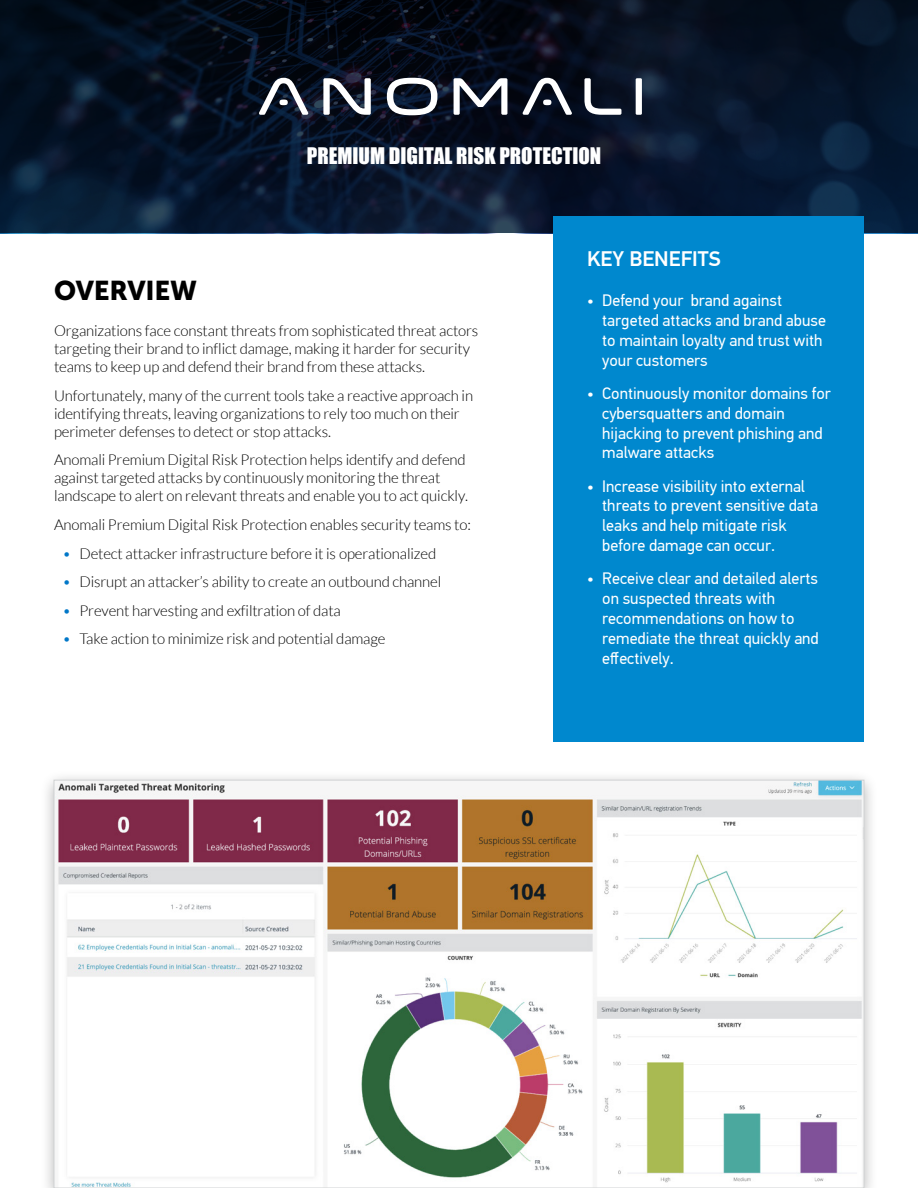
<style>
.page{position:relative;width:918px;height:1188px;background:#fff}
.page>*{position:absolute;margin:0;border:0;box-sizing:border-box;transform-origin:0 0}
.t1{font:27px "Museo Sans 900";letter-spacing:-.01em;color:#000}
.t2{font:21px "Impact";color:#fff}
.t3{font:500 21px "PF Din Text Pro";color:#fff}
.t4{font:16.5px/19.8px "PF Din Text Pro";color:#fff}
.t5{font:300 15px/18px "Lato";letter-spacing:-.01em;color:#000}
.s1{color:#0077c8}
</style>
<div class="page">
<svg style="left:0;top:0;width:918px;height:233px;background:#061326"></svg>
<div style="left:554px;top:216px;width:310px;height:525px;background:#0088ce"></div>
<svg style="left:259px;top:78px;width:383px;height:37px"></svg>
<div style="left:40px;top:770px;width:839px;height:418px;background:#000;opacity:.3"></div>
<img style="left:56px;top:782px;width:806px;height:404px">
<h2 class="t2" style="left:307px;top:139px;width:296px">PREMIUM DIGITAL RISK PROTECTION</h2>
<h1 class="t1" style="left:54px;top:275px;width:145px">OVERVIEW</h1>
<p class="t5" style="left:54px;top:322px;width:426px">Organizations face constant threats from sophisticated threat actors targeting their brand to inflict damage, making it harder for security teams to keep up and defend their brand from these attacks.</p>
<p class="t5" style="left:54px;top:386px;width:421px">Unfortunately, many of the current tools take a reactive approach in identifying threats, leaving organizations to rely too much on their perimeter defenses to detect or stop attacks.</p>
<p class="t5" style="left:54px;top:451px;width:416px">Anomali Premium Digital Risk Protection helps identify and defend against targeted attacks by continuously monitoring the threat landscape to alert on relevant threats and enable you to act quickly.</p>
<p class="t5" style="left:54px;top:516px;width:419px">Anomali Premium Digital Risk Protection enables security teams to:</p>
<p class="t5" style="left:63px;top:544px;width:375px"><span class="s1">•</span> Detect attacker infrastructure before it is operationalized</p>
<p class="t5" style="left:63px;top:573px;width:380px"><span class="s1">•</span> Disrupt an attacker’s ability to create an outbound channel</p>
<p class="t5" style="left:63px;top:601px;width:280px"><span class="s1">•</span> Prevent harvesting and exfiltration of data</p>
<p class="t5" style="left:63px;top:630px;width:324px"><span class="s1">•</span> Take action to minimize risk and potential damage</p>
<h2 class="t3" style="left:587px;top:246px;width:135px">KEY BENEFITS</h2>
<p class="t4" style="left:602px;top:291px;width:225px;text-indent:-15px">• Defend your brand against targeted attacks and brand abuse to maintain loyalty and trust with your customers</p>
<p class="t4" style="left:602px;top:384px;width:230px;text-indent:-15px">• Continuously monitor domains for cybersquatters and domain hijacking to prevent phishing and malware attacks</p>
<p class="t4" style="left:602px;top:476px;width:217px;text-indent:-15px">• Increase visibility into external threats to prevent sensitive data leaks and help mitigate risk before damage can occur.</p>
<p class="t4" style="left:602px;top:569px;width:218px;text-indent:-15px">• Receive clear and detailed alerts on suspected threats with recommendations on how to remediate the threat quickly and effectively.</p>
</div>
